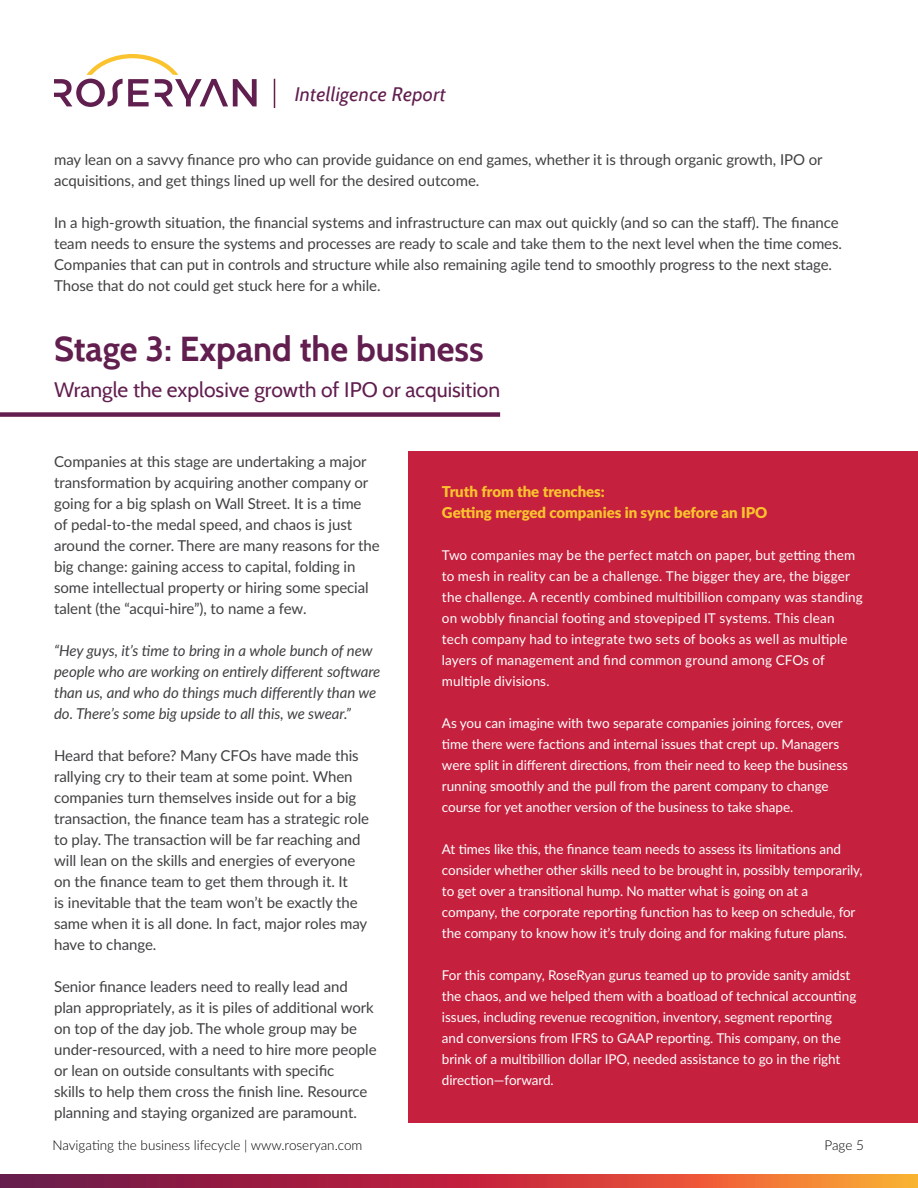
<style>
.page{position:relative;width:918px;height:1188px;background:#fff}
.page>*{position:absolute;margin:0;border:0;box-sizing:border-box;transform-origin:0 0}
.t1{font:700 34.5px "Cabin";color:#611e4f}
.t2{font:21px "Cabin";color:#611e4f}
.t3{font:italic 19.5px "Cabin";letter-spacing:.02em;color:#611e4f}
.t4{font:15px/21px "Lato";letter-spacing:-.005em;color:#414042}
.t5{font:italic 15px/21px "Lato";letter-spacing:-.005em;color:#414042}
.t6{font:900 15px/21px "Lato";letter-spacing:-.005em;color:#fbc32e}
.t7{font:13.5px/21px "Lato";letter-spacing:-.005em;color:#fff}
.t8{font:300 13.5px "Lato";color:#000}
</style>
<div class="page">
<svg style="left:54px;top:54px;width:203px;height:53px"></svg>
<svg style="left:274px;top:79px;width:1px;height:29px"></svg>
<svg style="left:0;top:1175px;width:918px;height:13px;background:#bc3d3e"></svg>
<div style="left:0;top:412px;width:500px;height:5px;background:#611e4f"></div>
<div style="left:408px;top:451px;width:510px;height:672px;background:#c5203d"></div>
<h3 class="t3" style="left:295px;top:82px;width:152px">Intelligence Report</h3>
<p class="t4" style="left:54px;top:149px;width:770px">may lean on a savvy finance pro who can provide guidance on end games, whether it is through organic growth, IPO or acquisitions, and get things lined up well for the desired outcome.</p>
<p class="t4" style="left:54px;top:212px;width:790px">In a high-growth situation, the financial systems and infrastructure can max out quickly (and so can the staff). The finance team needs to ensure the systems and processes are ready to scale and take them to the next level when the time comes.<br>Companies that can put in controls and structure while also remaining agile tend to smoothly progress to the next stage.<br>Those that do not could get stuck here for a while.</p>
<h1 class="t1" style="left:54px;top:328px;width:431px">Stage 3: Expand the business</h1>
<h2 class="t2" style="left:54px;top:377px;width:448px">Wrangle the explosive growth of IPO or acquisition</h2>
<p class="t4" style="left:54px;top:450px;width:327px">Companies at this stage are undertaking a major transformation by acquiring another company or going for a big splash on Wall Street. It is a time<br>of pedal-to-the medal speed, and chaos is just around the corner. There are many reasons for the big change: gaining access to capital, folding in some intellectual property or hiring some special talent (the “acqui-hire”), to name a few.</p>
<p class="t5" style="left:54px;top:639px;width:328px">“Hey guys, it’s time to bring in a whole bunch of new people who are working on entirely different software than us, and who do things much differently than we do. There’s some big upside to all this, we swear.”</p>
<p class="t4" style="left:54px;top:744px;width:316px">Heard that before? Many CFOs have made this rallying cry to their team at some point. When companies turn themselves inside out for a big transaction, the finance team has a strategic role to play. The transaction will be far reaching and will lean on the skills and energies of everyone on the finance team to get them through it. It<br>is inevitable that the team won’t be exactly the same when it is all done. In fact, major roles may have to change.</p>
<p class="t4" style="left:54px;top:975px;width:324px">Senior finance leaders need to really lead and plan appropriately, as it is piles of additional work on top of the day job. The whole group may be under-resourced, with a need to hire more people or lean on outside consultants with specific<br>skills to help them cross the finish line. Resource planning and staying organized are paramount.</p>
<p class="t6" style="left:442px;top:481px;width:327px">Truth from the trenches:<br>Getting merged companies in sync before an IPO</p>
<p class="t7" style="left:442px;top:544px;width:422px">Two companies may be the perfect match on paper, but getting them to mesh in reality can be a challenge. The bigger they are, the bigger the challenge. A recently combined multibillion company was standing on wobbly financial footing and stovepiped IT systems. This clean tech company had to integrate two sets of books as well as multiple layers of management and find common ground among CFOs of multiple divisions.</p>
<p class="t7" style="left:442px;top:712px;width:407px">As you can imagine with two separate companies joining forces, over time there were factions and internal issues that crept up. Managers were split in different directions, from their need to keep the business running smoothly and the pull from the parent company to change course for yet another version of the business to take shape.</p>
<p class="t7" style="left:442px;top:838px;width:422px">At times like this, the finance team needs to assess its limitations and consider whether other skills need to be brought in, possibly temporarily, to get over a transitional hump. No matter what is going on at a company, the corporate reporting function has to keep on schedule, for the company to know how it’s truly doing and for making future plans.</p>
<p class="t7" style="left:442px;top:964px;width:416px">For this company, RoseRyan gurus teamed up to provide sanity amidst the chaos, and we helped them with a boatload of technical accounting issues, including revenue recognition, inventory, segment reporting and conversions from IFRS to GAAP reporting. This company, on the brink of a multibillion dollar IPO, needed assistance to go in the right direction—forward.</p>
<p class="t8" style="left:52px;top:1136px;width:312px">Navigating the business lifecycle | www.roseryan.com</p>
<p class="t8" style="left:825px;top:1136px;width:41px">Page 5</p>
</div>
